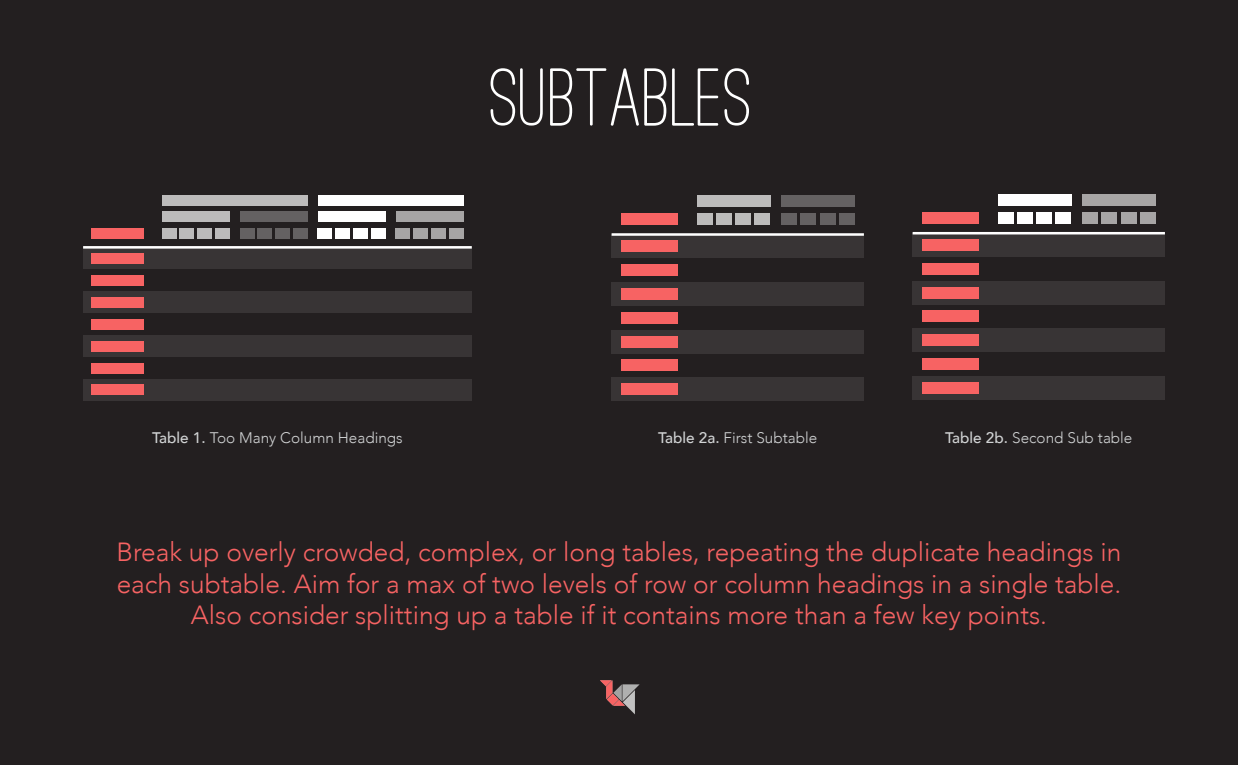
<style>
.page{position:relative;width:1238px;height:765px;background:#231f20}
.page>*{position:absolute;margin:0;border:0;box-sizing:border-box;transform-origin:0 0}
.t1{font:500 85px "Ostrich Sans Rounded";color:#fff}
.t2{font:300 26.25px/31.5px "Avenir";color:#f76363;text-align:center}
.t3{font:300 15.25px "Avenir";color:#d1d3d4}
.s1{font-weight:500}
</style>
<div class="page">
<svg style="left:600px;top:680px;width:40px;height:34px"></svg>
<div style="left:83px;top:291px;width:389px;height:22px;background:#383435"></div>
<div style="left:83px;top:335px;width:389px;height:22px;background:#383435"></div>
<div style="left:83px;top:379px;width:389px;height:22px;background:#383435"></div>
<div style="left:83px;top:247px;width:389px;height:22px;background:#383435"></div>
<hr style="left:83px;top:246px;width:389px;height:3px;background:#fff">
<div style="left:92px;top:228px;width:52px;height:11px;background:#f76363"></div>
<div style="left:92px;top:253px;width:52px;height:11px;background:#f76363"></div>
<div style="left:92px;top:275px;width:52px;height:11px;background:#f76363"></div>
<div style="left:92px;top:385px;width:52px;height:10px;background:#f76363"></div>
<div style="left:92px;top:297px;width:52px;height:11px;background:#f76363"></div>
<div style="left:92px;top:319px;width:52px;height:10px;background:#f76363"></div>
<div style="left:92px;top:341px;width:52px;height:10px;background:#f76363"></div>
<div style="left:92px;top:363px;width:52px;height:10px;background:#f76363"></div>
<div style="left:162px;top:228px;width:14px;height:11px;background:#bcbbbb"></div>
<div style="left:179px;top:228px;width:15px;height:11px;background:#bcbbbb"></div>
<div style="left:197px;top:228px;width:15px;height:11px;background:#bcbbbb"></div>
<div style="left:215px;top:228px;width:14px;height:11px;background:#bcbbbb"></div>
<div style="left:162px;top:195px;width:145px;height:11px;background:#bcbbbb"></div>
<div style="left:162px;top:211px;width:67px;height:11px;background:#bcbbbb"></div>
<div style="left:240px;top:228px;width:14px;height:11px;background:#646162"></div>
<div style="left:257px;top:228px;width:15px;height:11px;background:#646162"></div>
<div style="left:275px;top:228px;width:15px;height:11px;background:#646162"></div>
<div style="left:293px;top:228px;width:14px;height:11px;background:#646162"></div>
<div style="left:240px;top:211px;width:67px;height:11px;background:#646162"></div>
<div style="left:318px;top:228px;width:14px;height:11px;background:#fff"></div>
<div style="left:335px;top:228px;width:15px;height:11px;background:#fff"></div>
<div style="left:353px;top:228px;width:15px;height:11px;background:#fff"></div>
<div style="left:371px;top:228px;width:14px;height:11px;background:#fff"></div>
<div style="left:318px;top:195px;width:145px;height:11px;background:#fff"></div>
<div style="left:318px;top:211px;width:67px;height:11px;background:#fff"></div>
<div style="left:396px;top:228px;width:14px;height:11px;background:#a7a5a5"></div>
<div style="left:413px;top:228px;width:15px;height:11px;background:#a7a5a5"></div>
<div style="left:431px;top:228px;width:15px;height:11px;background:#a7a5a5"></div>
<div style="left:449px;top:228px;width:14px;height:11px;background:#a7a5a5"></div>
<div style="left:396px;top:211px;width:67px;height:11px;background:#a7a5a5"></div>
<div style="left:612px;top:282px;width:252px;height:24px;background:#383435"></div>
<div style="left:612px;top:330px;width:252px;height:23px;background:#383435"></div>
<div style="left:612px;top:377px;width:252px;height:24px;background:#383435"></div>
<div style="left:612px;top:235px;width:252px;height:23px;background:#383435"></div>
<hr style="left:612px;top:233px;width:252px;height:3px;background:#fff">
<div style="left:621px;top:213px;width:56px;height:12px;background:#f76363"></div>
<div style="left:621px;top:241px;width:56px;height:11px;background:#f76363"></div>
<div style="left:621px;top:264px;width:56px;height:12px;background:#f76363"></div>
<div style="left:621px;top:383px;width:56px;height:12px;background:#f76363"></div>
<div style="left:621px;top:288px;width:56px;height:12px;background:#f76363"></div>
<div style="left:621px;top:312px;width:56px;height:12px;background:#f76363"></div>
<div style="left:621px;top:336px;width:56px;height:11px;background:#f76363"></div>
<div style="left:621px;top:359px;width:56px;height:12px;background:#f76363"></div>
<div style="left:697px;top:213px;width:16px;height:12px;background:#bcbbbb"></div>
<div style="left:716px;top:213px;width:16px;height:12px;background:#bcbbbb"></div>
<div style="left:735px;top:213px;width:16px;height:12px;background:#bcbbbb"></div>
<div style="left:754px;top:213px;width:16px;height:12px;background:#bcbbbb"></div>
<div style="left:697px;top:195px;width:73px;height:12px;background:#bcbbbb"></div>
<div style="left:781px;top:213px;width:16px;height:12px;background:#646162"></div>
<div style="left:800px;top:213px;width:16px;height:12px;background:#646162"></div>
<div style="left:819px;top:213px;width:16px;height:12px;background:#646162"></div>
<div style="left:839px;top:213px;width:16px;height:12px;background:#646162"></div>
<div style="left:781px;top:195px;width:73px;height:12px;background:#646162"></div>
<div style="left:912px;top:281px;width:253px;height:24px;background:#383435"></div>
<div style="left:912px;top:328px;width:253px;height:24px;background:#383435"></div>
<div style="left:912px;top:376px;width:253px;height:24px;background:#383435"></div>
<div style="left:912px;top:233px;width:253px;height:24px;background:#383435"></div>
<hr style="left:912px;top:232px;width:253px;height:2px;background:#fff">
<div style="left:922px;top:212px;width:56px;height:12px;background:#f76363"></div>
<div style="left:922px;top:239px;width:56px;height:12px;background:#f76363"></div>
<div style="left:922px;top:263px;width:56px;height:12px;background:#f76363"></div>
<div style="left:922px;top:382px;width:56px;height:12px;background:#f76363"></div>
<div style="left:922px;top:287px;width:56px;height:11px;background:#f76363"></div>
<div style="left:922px;top:311px;width:56px;height:11px;background:#f76363"></div>
<div style="left:922px;top:334px;width:56px;height:12px;background:#f76363"></div>
<div style="left:922px;top:358px;width:56px;height:12px;background:#f76363"></div>
<div style="left:998px;top:212px;width:16px;height:12px;background:#fff"></div>
<div style="left:1017px;top:212px;width:16px;height:12px;background:#fff"></div>
<div style="left:1036px;top:212px;width:16px;height:12px;background:#fff"></div>
<div style="left:1055px;top:212px;width:16px;height:12px;background:#fff"></div>
<div style="left:998px;top:194px;width:73px;height:12px;background:#fff"></div>
<div style="left:1082px;top:212px;width:16px;height:12px;background:#a7a5a5"></div>
<div style="left:1101px;top:212px;width:16px;height:12px;background:#a7a5a5"></div>
<div style="left:1120px;top:212px;width:16px;height:12px;background:#a7a5a5"></div>
<div style="left:1140px;top:212px;width:16px;height:12px;background:#a7a5a5"></div>
<div style="left:1082px;top:194px;width:73px;height:12px;background:#a7a5a5"></div>
<h1 class="t1" style="left:489px;top:47px;width:265px">SUBTABLES</h1>
<p class="t3" style="left:152px;top:429px;width:252px"><span class="s1">Table 1.</span> Too Many Column Headings</p>
<p class="t3" style="left:658px;top:429px;width:161px"><span class="s1">Table 2a.</span> First Subtable</p>
<p class="t3" style="left:945px;top:429px;width:189px"><span class="s1">Table 2b.</span> Second Sub table</p>
<p class="t2" style="left:116px;top:537px;width:1006px">Break up overly crowded, complex, or long tables, repeating the duplicate headings in each subtable. Aim for a max of two levels of row or column headings in a single table.<br>Also consider splitting up a table if it contains more than a few key points.</p>
</div>
